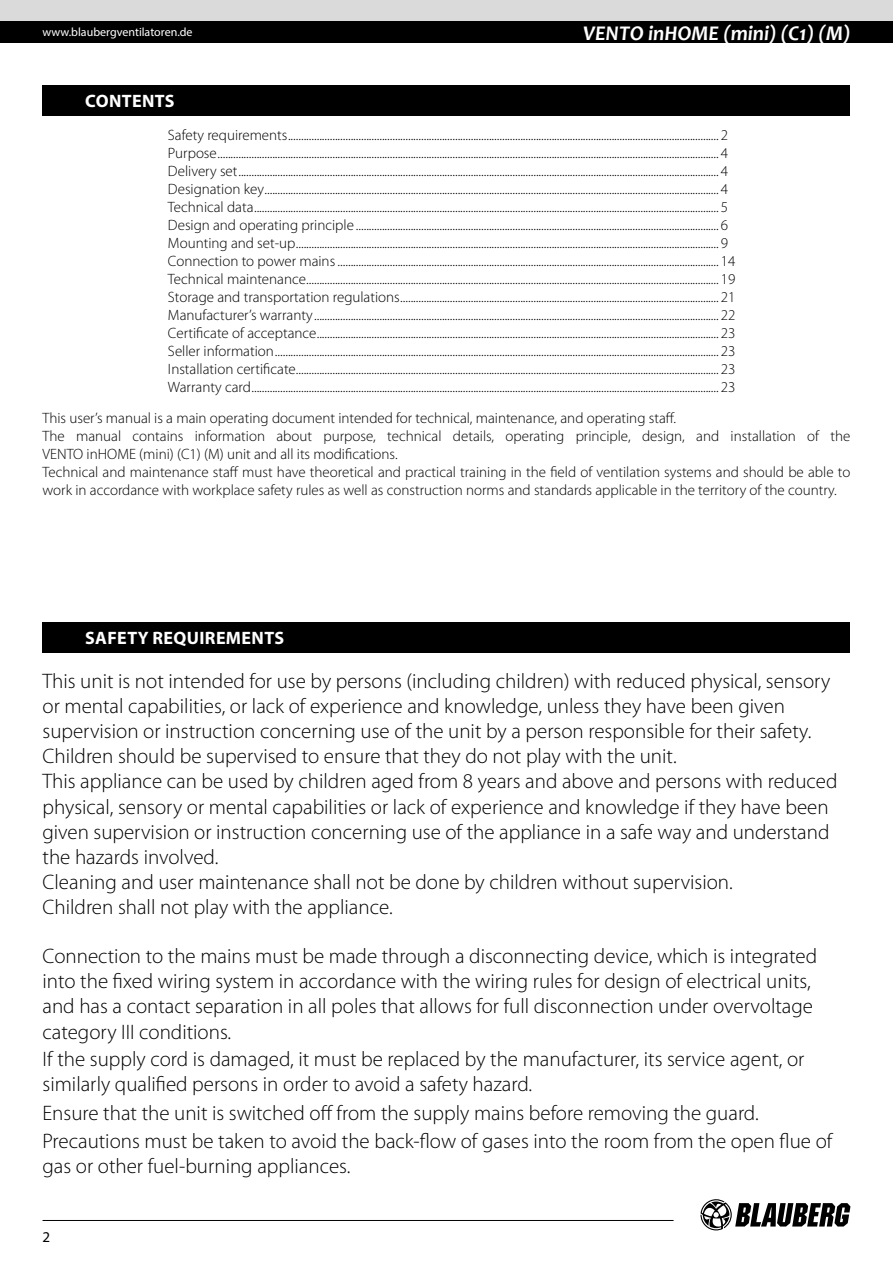
<style>
.page{position:relative;width:893px;height:1263px;background:#fff}
.page>*{position:absolute;margin:0;border:0;box-sizing:border-box;transform-origin:0 0}
.t1{font:300 21px/25.2px "Myriad Pro";color:#000}
.t2{font:italic 700 21px "Candara";color:#fff}
.t3{font:700 18px "Myriad Pro";letter-spacing:.02em;color:#fff}
.t4{font:300 15px/18px "Myriad Pro";color:#000}
.t5{font:15px "Myriad Pro";color:#000}
.t6{font:12px "Myriad Pro";color:#fff}
</style>
<div class="page">
<div style="left:0;top:0;width:893px;height:21px;background:#dadada"></div>
<div style="left:0;top:21px;width:893px;height:22px;background:#000"></div>
<svg style="left:700px;top:1199px;width:150px;height:31px"></svg>
<hr style="left:43px;top:1220px;width:631px;height:1px;background:#000">
<div style="left:43px;top:85px;width:807px;height:31px;background:#000"></div>
<div style="left:43px;top:622px;width:807px;height:31px;background:#000"></div>
<p class="t6" style="left:43px;top:25px;width:152px">www.blaubergventilatoren.de</p>
<p class="t3" style="left:85px;top:89px;width:91px">CONTENTS</p>
<h1 class="t2" style="left:583px;top:20px;width:269px">VENTO inHOME (mini) (С1) (M)</h1>
<p class="t4" style="left:168px;top:126px;width:569px">Safety requirements..................................................................................................................................................................... 2<br>Purpose................................................................................................................................................................................................ 4<br>Delivery set........................................................................................................................................................................................ 4<br>Designation key.............................................................................................................................................................................. 4<br>Technical data.................................................................................................................................................................................. 5<br>Design and operating principle ........................................................................................................................................... 6<br>Mounting and set-up.................................................................................................................................................................. 9<br>Connection to power mains .................................................................................................................................................. 14<br>Technical maintenance.............................................................................................................................................................. 19<br>Storage and transportation regulations.......................................................................................................................... 21<br>Manufacturer’s warranty........................................................................................................................................................... 22<br>Certificate of acceptance.......................................................................................................................................................... 23<br>Seller information.......................................................................................................................................................................... 23<br>Installation certificate.................................................................................................................................................................. 23<br>Warranty card................................................................................................................................................................................... 23</p>
<p class="t4" style="left:43px;top:410px;width:809px">This user’s manual is a main operating document intended for technical, maintenance, and operating staff.<br>The manual contains information about purpose, technical details, operating principle, design, and installation of the VENTO inHOME (mini) (C1) (M) unit and all its modifications.<br>Technical and maintenance staff must have theoretical and practical training in the field of ventilation systems and should be able to work in accordance with workplace safety rules as well as construction norms and standards applicable in the territory of the country.</p>
<p class="t3" style="left:85px;top:626px;width:200px">SAFETY REQUIREMENTS</p>
<p class="t1" style="left:43px;top:668px;width:796px">This unit is not intended for use by persons (including children) with reduced physical, sensory or mental capabilities, or lack of experience and knowledge, unless they have been given supervision or instruction concerning use of the unit by a person responsible for their safety.<br>Children should be supervised to ensure that they do not play with the unit.<br>This appliance can be used by children aged from 8 years and above and persons with reduced physical, sensory or mental capabilities or lack of experience and knowledge if they have been given supervision or instruction concerning use of the appliance in a safe way and understand the hazards involved.<br>Cleaning and user maintenance shall not be done by children without supervision.<br>Children shall not play with the appliance.</p>
<p class="t1" style="left:43px;top:944px;width:776px">Connection to the mains must be made through a disconnecting device, which is integrated into the fixed wiring system in accordance with the wiring rules for design of electrical units, and has a contact separation in all poles that allows for full disconnection under overvoltage category III conditions.</p>
<h1 class="t1" style="left:43px;top:1047px;width:763px">If the supply cord is damaged, it must be replaced by the manufacturer, its service agent, or similarly qualified persons in order to avoid a safety hazard.</h1>
<h1 class="t1" style="left:43px;top:1100px;width:791px;line-height:27.6px">Ensure that the unit is switched off from the supply mains before removing the guard.<br>Precautions must be taken to avoid the back-flow of gases into the room from the open flue of</h1>
<h1 class="t1" style="left:43px;top:1154px;width:309px">gas or other fuel-burning appliances.</h1>
<p class="t5" style="left:43px;top:1227px;width:9px">2</p>
</div>
